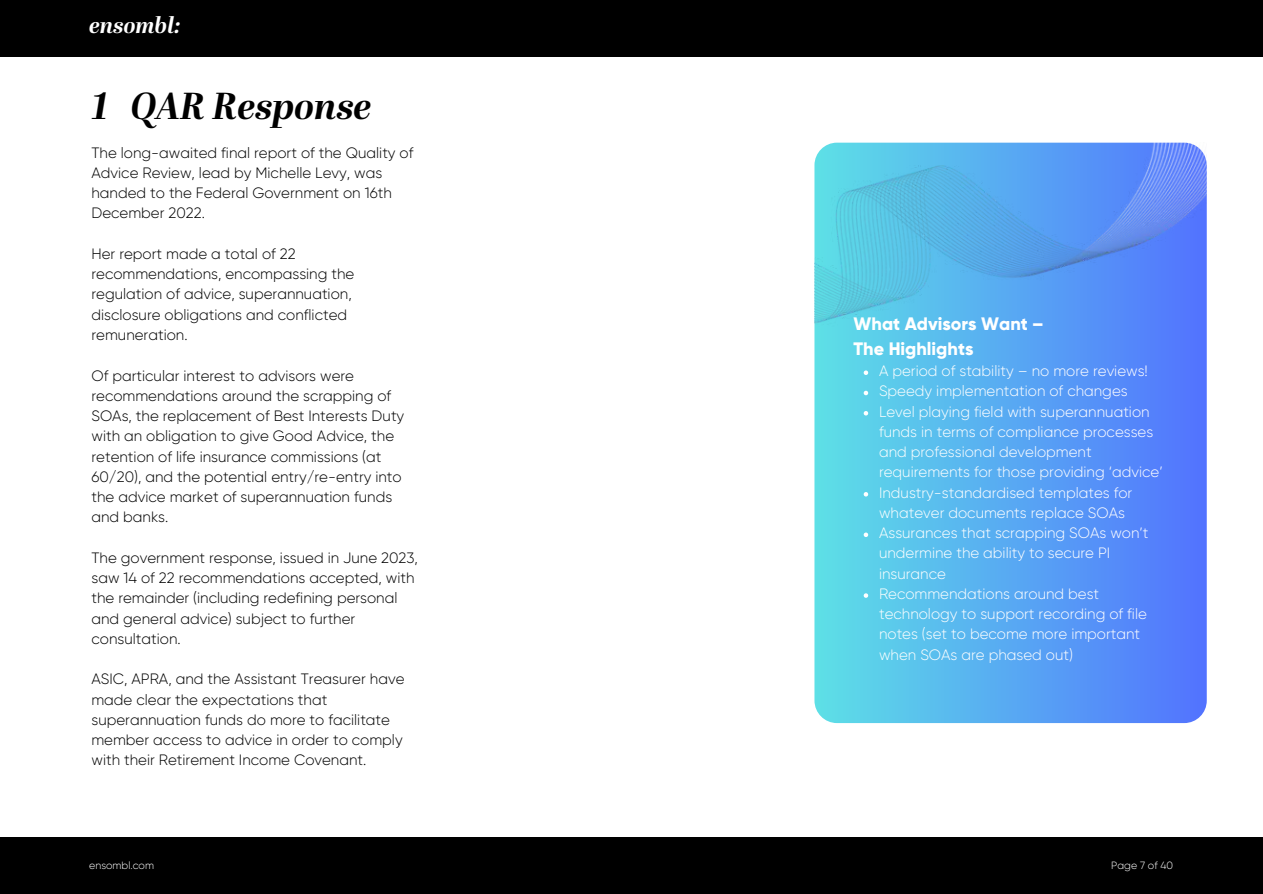
<style>
.page{position:relative;width:1263px;height:894px;background:#fff}
.page>*{position:absolute;margin:0;border:0;box-sizing:border-box;transform-origin:0 0}
.t1{font:italic 700 37.5px "Abril Display";color:#000}
.t2{font:italic 700 22.5px "Abril Display";color:#fff}
.t3{font:800 18px/24.8px "Gilroy";color:#fff}
.t4{font:300 15px/20.2px "Gilroy";color:#000}
.t5{font:300 15px/20.2px "Gilroy";color:#fff}
.t6{font:300 10.5px "Gilroy";color:#fff}
</style>
<div class="page">
<div style="left:0;top:0;width:1263px;height:56px;background:#000"></div>
<div style="left:0;top:836px;width:1263px;height:57px;background:#000"></div>
<div style="left:814px;top:143px;width:393px;height:579px;background:linear-gradient(to right,#5de0e6,#5272ff);border-radius:22px"></div>
<img style="left:814px;top:143px;width:393px;height:245px">
<svg style="left:864px;top:370px;width:4px;height:5px"></svg>
<svg style="left:864px;top:390px;width:4px;height:5px"></svg>
<svg style="left:864px;top:411px;width:4px;height:4px"></svg>
<svg style="left:864px;top:492px;width:4px;height:4px"></svg>
<svg style="left:864px;top:532px;width:4px;height:5px"></svg>
<svg style="left:864px;top:593px;width:4px;height:4px"></svg>
<h2 class="t2" style="left:89px;top:14px;width:93px">ensombl:</h2>
<h1 class="t1" style="left:91px;top:89px;width:281px">1 QAR Response</h1>
<p class="t4" style="left:91px;top:142px;width:323px">The long-awaited final report of the Quality of Advice Review, lead by Michelle Levy, was handed to the Federal Government on 16th December 2022.</p>
<p class="t4" style="left:91px;top:244px;width:264px">Her report made a total of 22 recommendations, encompassing the regulation of advice, superannuation, disclosure obligations and conflicted remuneration.</p>
<p class="t4" style="left:91px;top:365px;width:314px">Of particular interest to advisors were recommendations around the scrapping of SOAs, the replacement of Best Interests Duty with an obligation to give Good Advice, the retention of life insurance commissions (at 60/20), and the potential entry/re-entry into the advice market of superannuation funds and banks.</p>
<p class="t4" style="left:91px;top:547px;width:328px">The government response, issued in June 2023, saw 14 of 22 recommendations accepted, with the remainder (including redefining personal and general advice) subject to further consultation.</p>
<p class="t4" style="left:91px;top:669px;width:315px">ASIC, APRA, and the Assistant Treasurer have made clear the expectations that superannuation funds do more to facilitate member access to advice in order to comply with their Retirement Income Covenant.</p>
<p class="t6" style="left:89px;top:858px;width:66px">ensombl.com</p>
<p class="t3" style="left:853px;top:311px;width:192px">What Advisors Want –<br>The Highlights</p>
<p class="t5" style="left:879px;top:361px;width:285px">A period of stability – no more reviews!<br>Speedy implementation of changes Level playing field with superannuation funds in terms of compliance processes and professional development requirements for those providing ‘advice’ Industry-standardised templates for whatever documents replace SOAs Assurances that scrapping SOAs won’t undermine the ability to secure PI insurance<br>Recommendations around best technology to support recording of file notes (set to become more important when SOAs are phased out)</p>
<p class="t6" style="left:1111px;top:858px;width:63px">Page 7 of 40</p>
<p class="t6" style="left:1115px;top:858px;width:60px">Page 2 of 17</p>
</div>
